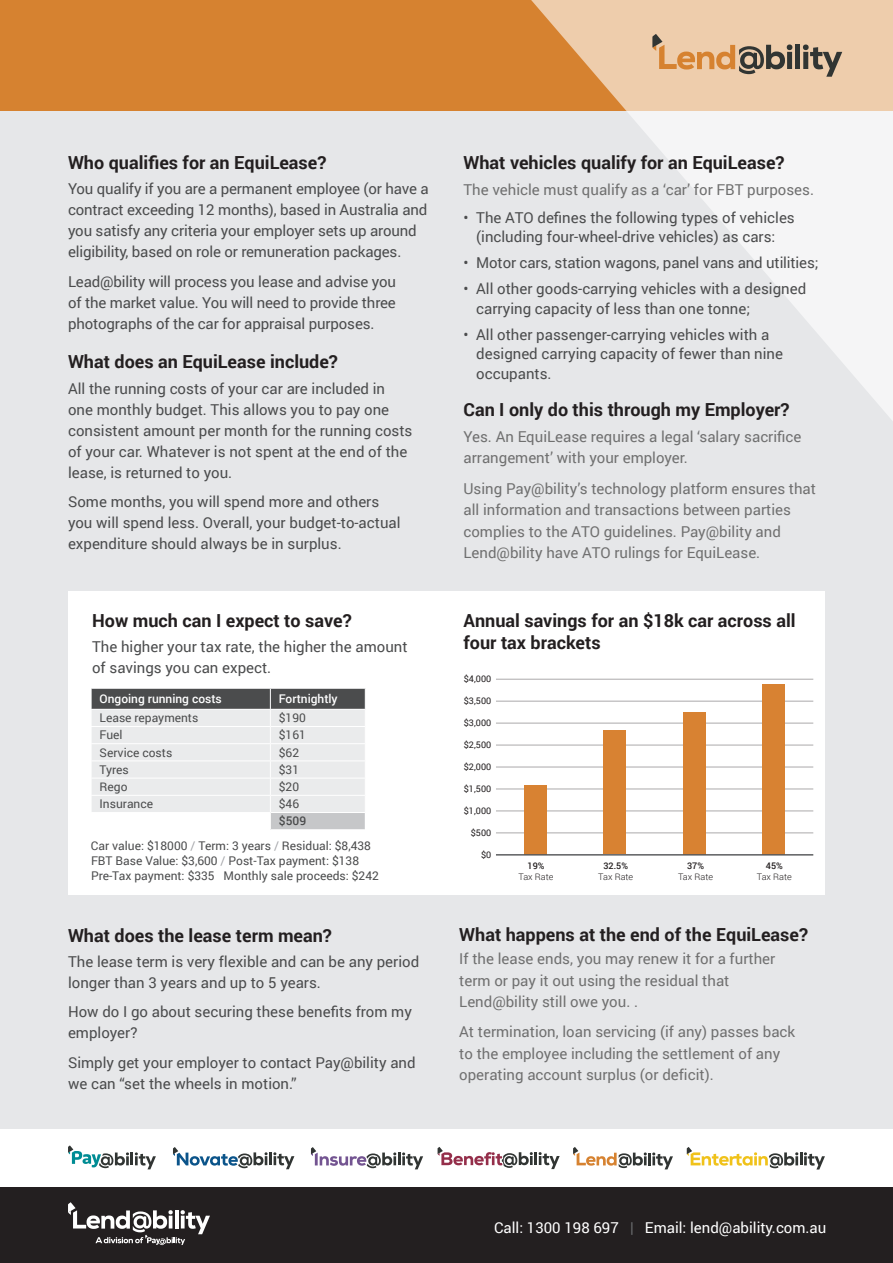
<style>
.page{position:relative;width:893px;height:1263px;background:#fff}
.page>*{position:absolute;margin:0;border:0;box-sizing:border-box;transform-origin:0 0}
.HEADS{font:700 18px/22.5px "Roboto";color:#231f20}
.BODY{font:700 18px "Roboto";color:#231f20}
.BODY-2{font:15px/21px "Roboto";color:#4b4c4d}
.BODY-3{font:15px/21.6px "Roboto";color:#707070}
.t1{font:15px "Roboto";color:#fff}
.BODY-4{font:12px/15px "Roboto";color:#4b4c4d}
.BODY-5{font:500 12px "Roboto";color:#fff}
.BODY-6{font:500 12px "Roboto";color:#4b4c4d}
.t2{font:9.15px "Roboto";color:#231f20}
.t3{font:300 9.15px "Roboto";color:#231f20}
.t4{font:500 9.15px "Roboto";color:#231f20}
.s1{color:#a3a4a8}
.s2{color:#6c6d70}
</style>
<div class="page">
<div style="left:0;top:0;width:893px;height:1128px;background:#e6e7e9"></div>
<div style="left:0;top:0;width:893px;height:111px;background:#d68230"></div>
<svg style="left:520px;top:0;width:373px;height:895px"></svg>
<div style="left:68px;top:591px;width:757px;height:303px;background:#fff"></div>
<div style="left:0;top:1188px;width:893px;height:75px;background:#231f20"></div>
<svg style="left:68px;top:1145px;width:88px;height:24px"></svg>
<svg style="left:173px;top:1147px;width:121px;height:22px"></svg>
<svg style="left:573px;top:1147px;width:100px;height:22px"></svg>
<svg style="left:311px;top:1147px;width:112px;height:22px"></svg>
<svg style="left:438px;top:1147px;width:122px;height:22px"></svg>
<svg style="left:687px;top:1147px;width:138px;height:22px"></svg>
<hr style="left:496px;top:766px;width:317px;height:1px;background:#aba9aa">
<hr style="left:496px;top:788px;width:317px;height:1px;background:#aba9aa">
<hr style="left:496px;top:832px;width:317px;height:1px;background:#aba9aa">
<hr style="left:496px;top:723px;width:317px;height:1px;background:#aba9aa">
<hr style="left:496px;top:679px;width:317px;height:1px;background:#aba9aa">
<hr style="left:496px;top:810px;width:317px;height:1px;background:#aba9aa">
<hr style="left:496px;top:701px;width:317px;height:1px;background:#aba9aa">
<hr style="left:496px;top:745px;width:317px;height:1px;background:#aba9aa">
<div style="left:525px;top:785px;width:22px;height:69px;background:#d88232"></div>
<div style="left:604px;top:730px;width:22px;height:124px;background:#d88232"></div>
<div style="left:683px;top:712px;width:22px;height:142px;background:#d88232"></div>
<div style="left:762px;top:684px;width:22px;height:170px;background:#d88232"></div>
<hr style="left:496px;top:854px;width:317px;height:1px;background:#57585a">
<svg style="left:91px;top:688px;width:275px;height:141px;background:#d5d5d6"></svg>
<div style="left:795px;top:45px;width:5px;height:24px;background:#313533"></div>
<svg style="left:803px;top:45px;width:39px;height:32px"></svg>
<svg style="left:652px;top:34px;width:140px;height:40px;background:#ceaa86"></svg>
<svg style="left:68px;top:1202px;width:142px;height:43px"></svg>
<p class="HEADS" style="left:68px;top:151px;width:260px">Who qualifies for an EquiLease?</p>
<p class="BODY-2" style="left:68px;top:178px;width:362px">You qualify if you are a permanent employee (or have a contract exceeding 12 months), based in Australia and you satisfy any criteria your employer sets up around eligibility, based on role or remuneration packages.</p>
<p class="BODY-2" style="left:68px;top:270px;width:329px;text-align:justify">Lead@bility will process you lease and advise you of the market value. You will need to provide three photographs of the car for appraisal purposes.</p>
<p class="HEADS" style="left:68px;top:350px;width:271px">What does an EquiLease include?</p>
<p class="BODY-2" style="left:68px;top:377px;width:346px">All the running costs of your car are included in one monthly budget. This allows you to pay one consistent amount per month for the running costs of your car. Whatever is not spent at the end of the lease, is returned to you.</p>
<p class="BODY-2" style="left:68px;top:491px;width:334px">Some months, you will spend more and others you will spend less. Overall, your budget-to-actual expenditure should always be in surplus.</p>
<p class="HEADS" style="left:92px;top:609px;width:261px">How much can I expect to save?</p>
<p class="BODY-2" style="left:92px;top:636px;width:317px">The higher your tax rate, the higher the amount of savings you can expect.</p>
<p class="BODY-5" style="left:100px;top:690px;width:124px">Ongoing running costs</p>
<p class="BODY-5" style="left:279px;top:690px;width:60px">Fortnightly</p>
<p class="BODY-4" style="left:100px;top:710px;width:100px">Lease repayments</p>
<p class="BODY-4" style="left:279px;top:710px;width:29px">$190</p>
<p class="BODY-4" style="left:100px;top:727px;width:25px">Fuel</p>
<p class="BODY-4" style="left:279px;top:727px;width:29px">$161</p>
<p class="BODY-4" style="left:100px;top:744px;width:74px">Service costs</p>
<p class="BODY-4" style="left:279px;top:744px;width:22px">$62</p>
<p class="BODY-4" style="left:100px;top:762px;width:31px">Tyres</p>
<p class="BODY-4" style="left:279px;top:762px;width:22px">$31</p>
<p class="BODY-4" style="left:100px;top:779px;width:29px">Rego</p>
<p class="BODY-4" style="left:279px;top:779px;width:22px">$20</p>
<p class="BODY-4" style="left:100px;top:796px;width:55px">Insurance</p>
<p class="BODY-4" style="left:279px;top:796px;width:22px">$46</p>
<p class="BODY-6" style="left:279px;top:813px;width:29px">$509</p>
<p class="BODY-4" style="left:91px;top:838px;width:289px">Car value: $18000 <span class="s1">/</span> Term: 3 years <span class="s1">/</span> Residual: $8,438<br>FBT Base Value: $3,600 <span class="s1">/</span> Post-Tax payment: $138<br>Pre-Tax payment: $335 Monthly sale proceeds: $242</p>
<p class="HEADS" style="left:68px;top:923px;width:265px">What does the lease term mean?</p>
<p class="BODY-2" style="left:68px;top:950px;width:353px">The lease term is very flexible and can be any period longer than 3 years and up to 5 years.</p>
<p class="BODY-2" style="left:68px;top:1001px;width:345px">How do I go about securing these benefits from my employer?</p>
<p class="BODY-2" style="left:68px;top:1051px;width:349px">Simply get your employer to contact Pay@bility and we can “set the wheels in motion.”</p>
<p class="HEADS" style="left:463px;top:151px;width:322px">What vehicles qualify for an EquiLease?</p>
<p class="BODY-3" style="left:463px;top:178px;width:352px">The vehicle must qualify as a ‘car’ for FBT purposes.</p>
<p class="BODY-2" style="left:463px;top:207px;width:333px;line-height:19.5px;text-align:center">• The ATO defines the following types of vehicles (including four-wheel-drive vehicles) as cars:</p>
<p class="BODY-2" style="left:463px;top:252px;width:357px">• Motor cars, station wagons, panel vans and utilities;</p>
<p class="BODY-2" style="left:476px;top:279px;width:331px;line-height:19.5px;text-indent:-13px">• All other goods-carrying vehicles with a designed carrying capacity of less than one tonne;</p>
<p class="BODY-2" style="left:476px;top:324px;width:308px;line-height:19.5px;text-indent:-13px">• All other passenger-carrying vehicles with a designed carrying capacity of fewer than nine occupants.</p>
<p class="HEADS" style="left:463px;top:398px;width:328px">Can I only do this through my Employer?</p>
<p class="BODY-3" style="left:463px;top:425px;width:339px">Yes. An EquiLease requires a legal ‘salary sacrifice arrangement’ with your employer.</p>
<p class="BODY-3" style="left:463px;top:477px;width:354px">Using Pay@bility’s technology platform ensures that all information and transactions between parties complies to the ATO guidelines. Pay@bility and Lend@bility have ATO rulings for EquiLease.</p>
<p class="HEADS" style="left:463px;top:609px;width:334px">Annual savings for an $18k car across all four tax brackets</p>
<p class="t2" style="left:464px;top:672px;width:29px">$4,000</p>
<p class="t2" style="left:464px;top:694px;width:29px">$3,500</p>
<p class="t2" style="left:464px;top:716px;width:29px">$3,000</p>
<p class="t2" style="left:464px;top:738px;width:29px">$2,500</p>
<p class="t2" style="left:464px;top:783px;width:29px">$1,500</p>
<p class="t2" style="left:471px;top:827px;width:22px">$500</p>
<p class="t2" style="left:464px;top:760px;width:29px">$2,000</p>
<p class="t2" style="left:464px;top:805px;width:29px">$1,000</p>
<p class="t2" style="left:481px;top:849px;width:12px">$0</p>
<p class="t4" style="left:527px;top:860px;width:18px">19%</p>
<p class="t3" style="left:519px;top:870px;width:36px">Tax Rate</p>
<p class="t4" style="left:603px;top:860px;width:26px">32.5%</p>
<p class="t3" style="left:598px;top:870px;width:36px">Tax Rate</p>
<p class="t4" style="left:687px;top:860px;width:18px">37%</p>
<p class="t3" style="left:678px;top:870px;width:36px">Tax Rate</p>
<p class="t4" style="left:766px;top:860px;width:18px">45%</p>
<p class="t3" style="left:757px;top:870px;width:36px">Tax Rate</p>
<p class="BODY" style="left:459px;top:922px;width:350px">What happens at the end of the EquiLease?</p>
<p class="BODY-3" style="left:459px;top:947px;width:318px">If the lease ends, you may renew it for a further term or pay it out using the residual that<br>Lend@bility still owe you. .</p>
<p class="BODY-3" style="left:459px;top:1020px;width:337px">At termination, loan servicing (if any) passes back to the employee including the settlement of any operating account surplus (or deficit).</p>
<p class="t1" style="left:494px;top:1217px;width:334px">Call: 1300 198 697 <span class="s2">|</span> Email: lend@ability.com.au</p>
</div>
